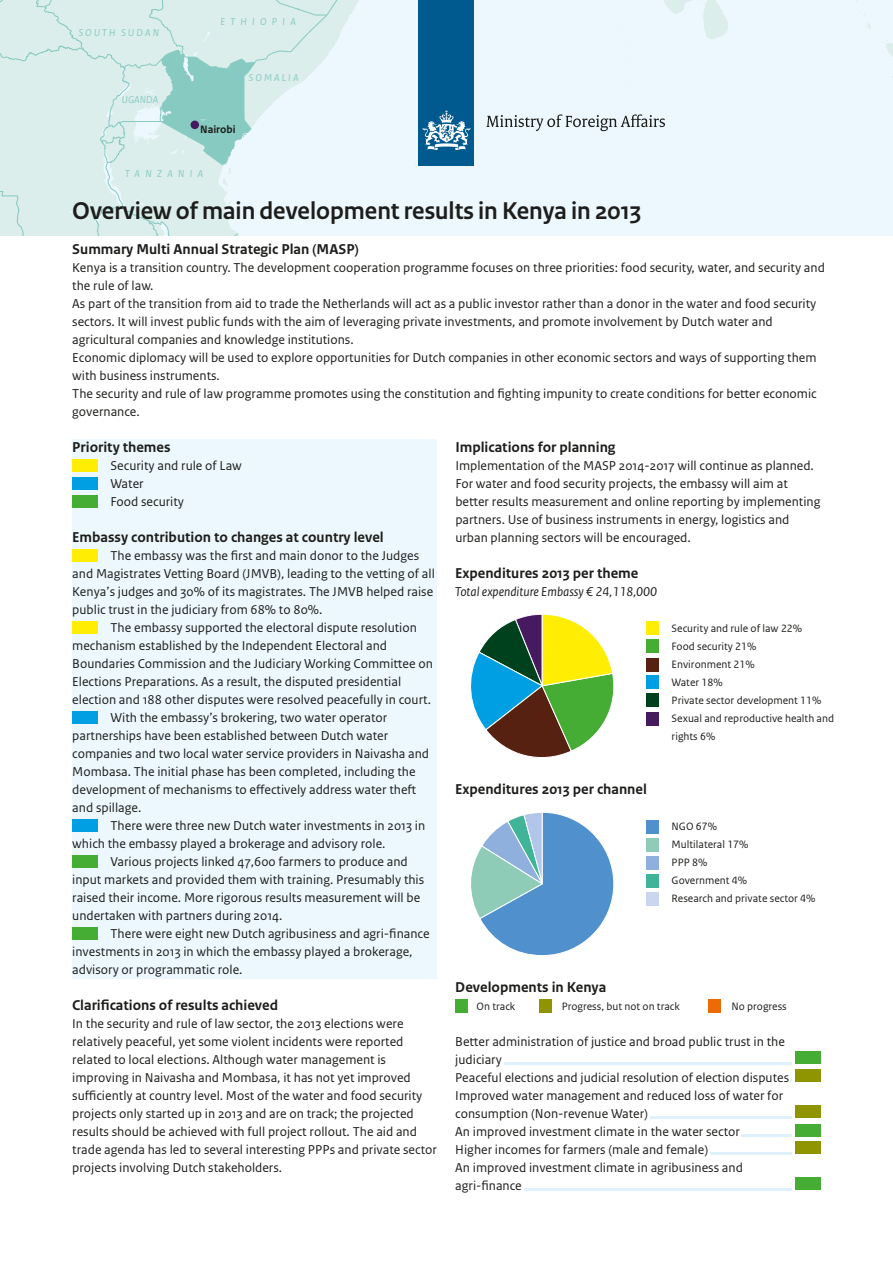
<style>
.page{position:relative;width:893px;height:1263px;background:#fff}
.page>*{position:absolute;margin:0;border:0;box-sizing:border-box;transform-origin:0 0}
.t1{font:700 25.5px "Rijksoverheid Sans Heading";color:#1d1d1b}
.t2{font:700 15px "Rijksoverheid Sans Text";color:#1d1d1b}
.t3{font:13.5px/18px "Rijksoverheid Sans Text";color:#1d1d1b}
.t4{font:italic 13.5px "Rijksoverheid Sans Text";color:#1d1d1b}
.t5{font:11.25px/18px "Rijksoverheid Sans Text";color:#1d1d1b}
.t6{font:700 11.25px "Rijksoverheid Sans Text";color:#1d1d1b}
.t7{font:italic 10.5px "Rijksoverheid Sans Text";letter-spacing:.2em;color:#87cac1}
.t8{font:italic 10.5px "Rijksoverheid Sans Text";letter-spacing:.5em;color:#87cac1}
</style>
<div class="page">
<svg style="left:0;top:0;width:893px;height:236px;background:#d9ecf1"></svg>
<div style="left:72px;top:439px;width:365px;height:540px;background:#edf8fe"></div>
<svg style="left:470px;top:614px;width:144px;height:144px"></svg>
<svg style="left:471px;top:812px;width:143px;height:144px"></svg>
<div style="left:72px;top:459px;width:26px;height:13px;background:#ffee04"></div>
<div style="left:72px;top:477px;width:26px;height:13px;background:#009fe3"></div>
<div style="left:72px;top:495px;width:26px;height:13px;background:#45ac34"></div>
<div style="left:72px;top:549px;width:26px;height:13px;background:#ffee04"></div>
<div style="left:72px;top:621px;width:26px;height:13px;background:#ffee04"></div>
<div style="left:72px;top:711px;width:26px;height:13px;background:#009fe3"></div>
<div style="left:72px;top:819px;width:26px;height:13px;background:#009fe3"></div>
<div style="left:72px;top:855px;width:26px;height:13px;background:#45ac34"></div>
<div style="left:72px;top:927px;width:26px;height:13px;background:#45ac34"></div>
<div style="left:646px;top:622px;width:13px;height:13px;background:#ffee04"></div>
<div style="left:646px;top:820px;width:13px;height:13px;background:#5090cd"></div>
<div style="left:646px;top:640px;width:13px;height:13px;background:#45ac34"></div>
<div style="left:646px;top:838px;width:13px;height:13px;background:#8fccb8"></div>
<div style="left:646px;top:659px;width:13px;height:13px;background:#562110"></div>
<div style="left:646px;top:856px;width:13px;height:13px;background:#8fafdd"></div>
<div style="left:646px;top:676px;width:13px;height:13px;background:#009fe3"></div>
<div style="left:646px;top:874px;width:13px;height:13px;background:#40b498"></div>
<div style="left:646px;top:892px;width:13px;height:13px;background:#cad6ef"></div>
<div style="left:646px;top:694px;width:13px;height:13px;background:#00411d"></div>
<div style="left:646px;top:712px;width:13px;height:13px;background:#451a5e"></div>
<div style="left:455px;top:1000px;width:13px;height:13px;background:#45ac34"></div>
<div style="left:795px;top:1051px;width:26px;height:13px;background:#45ac34"></div>
<div style="left:795px;top:1069px;width:26px;height:13px;background:#8f9401"></div>
<div style="left:795px;top:1105px;width:26px;height:13px;background:#8f9401"></div>
<div style="left:795px;top:1124px;width:26px;height:12px;background:#45ac34"></div>
<div style="left:795px;top:1141px;width:26px;height:13px;background:#8f9401"></div>
<div style="left:795px;top:1177px;width:26px;height:13px;background:#45ac34"></div>
<hr style="left:504px;top:1062px;width:288px;height:2px;background:#def1fd">
<hr style="left:650px;top:1116px;width:142px;height:2px;background:#def1fd">
<hr style="left:741px;top:1134px;width:51px;height:2px;background:#def1fd">
<hr style="left:711px;top:1152px;width:81px;height:2px;background:#def1fd">
<hr style="left:524px;top:1188px;width:268px;height:2px;background:#def1fd">
<div style="left:539px;top:1000px;width:13px;height:13px;background:#8f9401"></div>
<div style="left:708px;top:1000px;width:12px;height:13px;background:#ed6b06"></div>
<p class="t7" style="left:79px;top:27px;width:82px">SOUTH SUDAN</p>
<p class="t7" style="left:122px;top:94px;width:38px">UGANDA</p>
<p class="t8" style="left:220px;top:16px;width:77px">ETHIOPIA</p>
<p class="t7" style="left:249px;top:72px;width:51px">SOMALIA</p>
<p class="t6" style="left:200px;top:123px;width:37px">Nairobi</p>
<p class="t8" style="left:125px;top:168px;width:80px">TANZANIA</p>
<h1 class="t1" style="left:72px;top:197px;width:570px">Overview of main development results in Kenya in 2013</h1>
<p class="t2" style="left:72px;top:240px;width:288px">Summary Multi Annual Strategic Plan (MASP)</p>
<p class="t3" style="left:72px;top:259px;width:754px">Kenya is a transition country. The development cooperation programme focuses on three priorities: food security, water, and security and the rule of law.<br>As part of the transition from aid to trade the Netherlands will act as a public investor rather than a donor in the water and food security sectors. It will invest public funds with the aim of leveraging private investments, and promote involvement by Dutch water and agricultural companies and knowledge institutions.<br>Economic diplomacy will be used to explore opportunities for Dutch companies in other economic sectors and ways of supporting them with business instruments.<br>The security and rule of law programme promotes using the constitution and fighting impunity to create conditions for better economic governance.</p>
<p class="t2" style="left:72px;top:438px;width:100px">Priority themes</p>
<p class="t3" style="left:111px;top:457px;width:133px">Security and rule of Law<br>Water<br>Food security</p>
<p class="t2" style="left:72px;top:528px;width:313px">Embassy contribution to changes at country level</p>
<p class="t3" style="left:72px;top:547px;width:364px;text-indent:38px">The embassy was the first and main donor to the Judges and Magistrates Vetting Board (JMVB), leading to the vetting of all Kenya’s judges and 30% of its magistrates. The JMVB helped raise public trust in the judiciary from 68% to 80%.</p>
<p class="t3" style="left:111px;top:619px;width:308px">The embassy supported the electoral dispute resolution</p>
<p class="t3" style="left:72px;top:637px;width:316px">mechanism established by the Independent Electoral and</p>
<p class="t3" style="left:72px;top:655px;width:362px">Boundaries Commission and the Judiciary Working Committee on</p>
<p class="t3" style="left:72px;top:673px;width:330px">Elections Preparations. As a result, the disputed presidential</p>
<p class="t3" style="left:72px;top:691px;width:360px">election and 188 other disputes were resolved peacefully in court.</p>
<p class="t3" style="left:111px;top:709px;width:278px">With the embassy’s brokering, two water operator</p>
<p class="t3" style="left:72px;top:727px;width:318px">partnerships have been established between Dutch water</p>
<p class="t3" style="left:72px;top:745px;width:358px">companies and two local water service providers in Naivasha and</p>
<p class="t3" style="left:72px;top:763px;width:345px">Mombasa. The initial phase has been completed, including the</p>
<p class="t3" style="left:72px;top:781px;width:345px">development of mechanisms to effectively address water theft</p>
<p class="t3" style="left:72px;top:799px;width:71px">and spillage.</p>
<p class="t3" style="left:111px;top:817px;width:316px">There were three new Dutch water investments in 2013 in</p>
<p class="t3" style="left:72px;top:835px;width:315px">which the embassy played a brokerage and advisory role.</p>
<p class="t3" style="left:111px;top:853px;width:299px">Various projects linked 47,600 farmers to produce and</p>
<p class="t3" style="left:72px;top:871px;width:353px">input markets and provided them with training. Presumably this</p>
<p class="t3" style="left:72px;top:889px;width:349px">raised their income. More rigorous results measurement will be</p>
<p class="t3" style="left:72px;top:907px;width:212px">undertaken with partners during 2014.</p>
<p class="t3" style="left:111px;top:925px;width:321px">There were eight new Dutch agribusiness and agri-finance</p>
<p class="t3" style="left:72px;top:943px;width:342px">investments in 2013 in which the embassy played a brokerage,</p>
<p class="t3" style="left:72px;top:961px;width:172px">advisory or programmatic role.</p>
<p class="t2" style="left:72px;top:996px;width:207px">Clarifications of results achieved</p>
<p class="t3" style="left:72px;top:1015px;width:366px">In the security and rule of law sector, the 2013 elections were relatively peaceful, yet some violent incidents were reported related to local elections. Although water management is improving in Naivasha and Mombasa, it has not yet improved sufficiently at country level. Most of the water and food security projects only started up in 2013 and are on track; the projected results should be achieved with full project rollout. The aid and trade agenda has led to several interesting PPPs and private sector projects involving Dutch stakeholders.</p>
<p class="t2" style="left:455px;top:438px;width:162px">Implications for planning</p>
<p class="t3" style="left:455px;top:457px;width:366px">Implementation of the MASP 2014-2017 will continue as planned.<br>For water and food security projects, the embassy will aim at better results measurement and online reporting by implementing partners. Use of business instruments in energy, logistics and urban planning sectors will be encouraged.</p>
<p class="t2" style="left:455px;top:564px;width:185px">Expenditures 2013 per theme</p>
<p class="t4" style="left:455px;top:584px;width:204px">Total expenditure Embassy € 24,118,000</p>
<p class="t5" style="left:672px;top:619px;width:164px">Security and rule of law 22%<br>Food security 21%<br>Environment 21%<br>Water 18%<br>Private sector development 11%<br>Sexual and reproductive health and rights 6%</p>
<p class="t2" style="left:455px;top:780px;width:193px">Expenditures 2013 per channel</p>
<p class="t5" style="left:672px;top:817px;width:145px">NGO 67%<br>Multilateral 17%<br>PPP 8%<br>Government 4%<br>Research and private sector 4%</p>
<p class="t2" style="left:455px;top:978px;width:153px">Developments in Kenya</p>
<p class="t5" style="left:477px;top:997px;width:40px">On track</p>
<p class="t5" style="left:562px;top:997px;width:120px">Progress, but not on track</p>
<p class="t5" style="left:731px;top:997px;width:57px">No progress</p>
<p class="t3" style="left:455px;top:1033px;width:335px">Better administration of justice and broad public trust in the judiciary<br>Peaceful elections and judicial resolution of election disputes Improved water management and reduced loss of water for consumption (Non-revenue Water)<br>An improved investment climate in the water sector<br>Higher incomes for farmers (male and female)<br>An improved investment climate in agribusiness and agri-finance</p>
</div>
